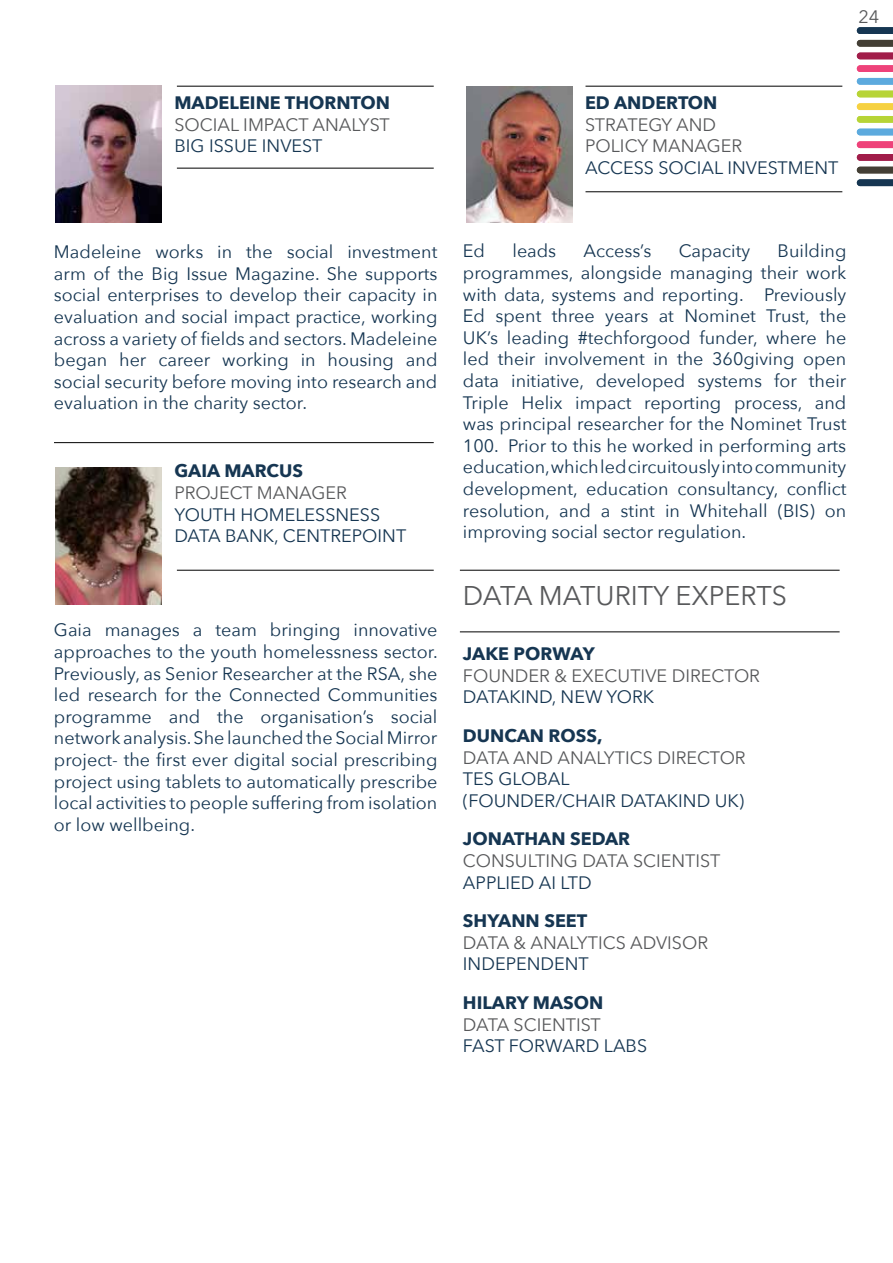
<style>
.page{position:relative;width:893px;height:1263px;background:#fff}
.page>*{position:absolute;margin:0;border:0;box-sizing:border-box;transform-origin:0 0}
.t1{font:27px "Avenir Next";color:#58595b}
.t2{font:18px/21.6px "Avenir Next";color:#163652;text-align:justify}
.t3{font:18px/21.6px "Avenir Next";color:#58595b}
.t4{font:700 18px "Avenir Next";color:#163652}
</style>
<div class="page">
<svg style="left:857px;top:27px;width:36px;height:7px"></svg>
<svg style="left:857px;top:40px;width:36px;height:7px"></svg>
<svg style="left:857px;top:53px;width:36px;height:6px"></svg>
<svg style="left:857px;top:65px;width:36px;height:7px"></svg>
<svg style="left:857px;top:78px;width:36px;height:7px"></svg>
<svg style="left:857px;top:91px;width:36px;height:6px"></svg>
<svg style="left:857px;top:103px;width:36px;height:7px"></svg>
<svg style="left:857px;top:116px;width:36px;height:7px"></svg>
<svg style="left:857px;top:129px;width:36px;height:6px"></svg>
<svg style="left:857px;top:141px;width:36px;height:7px"></svg>
<svg style="left:857px;top:154px;width:36px;height:7px"></svg>
<svg style="left:857px;top:167px;width:36px;height:6px"></svg>
<svg style="left:857px;top:179px;width:36px;height:7px"></svg>
<img style="left:55px;top:86px;width:107px;height:136px">
<img style="left:55px;top:468px;width:107px;height:136px">
<hr style="left:54px;top:442px;width:380px;height:1px;background:#000">
<hr style="left:177px;top:168px;width:257px;height:1px;background:#000">
<hr style="left:177px;top:86px;width:257px;height:1px;background:#000">
<hr style="left:177px;top:570px;width:257px;height:1px;background:#000">
<img style="left:466px;top:87px;width:106px;height:136px">
<hr style="left:585px;top:191px;width:257px;height:1px;background:#000">
<hr style="left:585px;top:86px;width:257px;height:1px;background:#000">
<hr style="left:460px;top:570px;width:380px;height:1px;background:#000">
<hr style="left:460px;top:631px;width:380px;height:1px;background:#000">
<p class="t3" style="left:858px;top:5px;width:22px">24</p>
<p class="t4" style="left:174px;top:87px;width:217px">MADELEINE THORNTON</p>
<p class="t3" style="left:174px;top:113px;width:217px">SOCIAL IMPACT ANALYST</p>
<p class="t2" style="left:174px;top:134px;width:149px">BIG ISSUE INVEST</p>
<p class="t4" style="left:585px;top:87px;width:134px">ED ANDERTON</p>
<p class="t3" style="left:585px;top:113px;width:159px">STRATEGY AND<br>POLICY MANAGER</p>
<p class="t2" style="left:585px;top:156px;width:255px">ACCESS SOCIAL INVESTMENT</p>
<p class="t2" style="left:54px;top:240px;width:385px">Madeleine works in the social investment arm of the Big Issue Magazine. She supports social enterprises to develop their capacity in evaluation and social impact practice, working across a variety of fields and sectors. Madeleine began her career working in housing and social security before moving into research and evaluation in the charity sector.</p>
<p class="t4" style="left:174px;top:455px;width:130px">GAIA MARCUS</p>
<p class="t3" style="left:174px;top:481px;width:174px">PROJECT MANAGER</p>
<p class="t2" style="left:174px;top:503px;width:233px">YOUTH HOMELESSNESS<br>DATA BANK, CENTREPOINT</p>
<p class="t2" style="left:54px;top:619px;width:385px">Gaia manages a team bringing innovative approaches to the youth homelessness sector.<br>Previously, as Senior Researcher at the RSA, she led research for the Connected Communities programme and the organisation’s social network analysis. She launched the Social Mirror project- the first ever digital social prescribing project using tablets to automatically prescribe local activities to people suffering from isolation or low wellbeing.</p>
<p class="t2" style="left:463px;top:239px;width:385px;text-indent:315px">Building programmes, alongside managing their work with data, systems and reporting. Previously Ed spent three years at Nominet Trust, the UK’s leading #techforgood funder, where he led their involvement in the 360giving open data initiative, developed systems for their Triple Helix impact reporting process, and was principal researcher for the Nominet Trust 100. Prior to this he worked in performing arts education, which led circuitously into community development, education consultancy, conflict resolution, and a stint in Whitehall (BIS) on improving social sector regulation.</p>
<p class="t2" style="left:463px;top:239px;width:24px">Ed</p>
<p class="t2" style="left:512px;top:239px;width:45px">leads</p>
<p class="t2" style="left:583px;top:239px;width:70px">Access’s</p>
<p class="t2" style="left:679px;top:239px;width:73px">Capacity</p>
<h1 class="t1" style="left:463px;top:572px;width:325px">DATA MATURITY EXPERTS</h1>
<p class="t4" style="left:463px;top:638px;width:133px">JAKE PORWAY</p>
<p class="t3" style="left:463px;top:664px;width:299px">FOUNDER &amp; EXECUTIVE DIRECTOR</p>
<p class="t2" style="left:463px;top:685px;width:193px">DATAKIND, NEW YORK</p>
<p class="t4" style="left:463px;top:720px;width:141px">DUNCAN ROSS,</p>
<p class="t3" style="left:463px;top:746px;width:284px">DATA AND ANALYTICS DIRECTOR</p>
<p class="t2" style="left:463px;top:767px;width:283px">TES GLOBAL<br>(FOUNDER/CHAIR DATAKIND UK)</p>
<p class="t4" style="left:463px;top:823px;width:169px">JONATHAN SEDAR</p>
<p class="t3" style="left:463px;top:849px;width:259px">CONSULTING DATA SCIENTIST</p>
<p class="t2" style="left:463px;top:871px;width:130px">APPLIED AI LTD</p>
<p class="t4" style="left:463px;top:905px;width:126px">SHYANN SEET</p>
<p class="t3" style="left:463px;top:931px;width:247px">DATA &amp; ANALYTICS ADVISOR</p>
<p class="t2" style="left:463px;top:953px;width:127px">INDEPENDENT</p>
<p class="t4" style="left:463px;top:987px;width:142px">HILARY MASON</p>
<p class="t3" style="left:463px;top:1013px;width:139px">DATA SCIENTIST</p>
<p class="t2" style="left:463px;top:1034px;width:186px">FAST FORWARD LABS</p>
</div>
